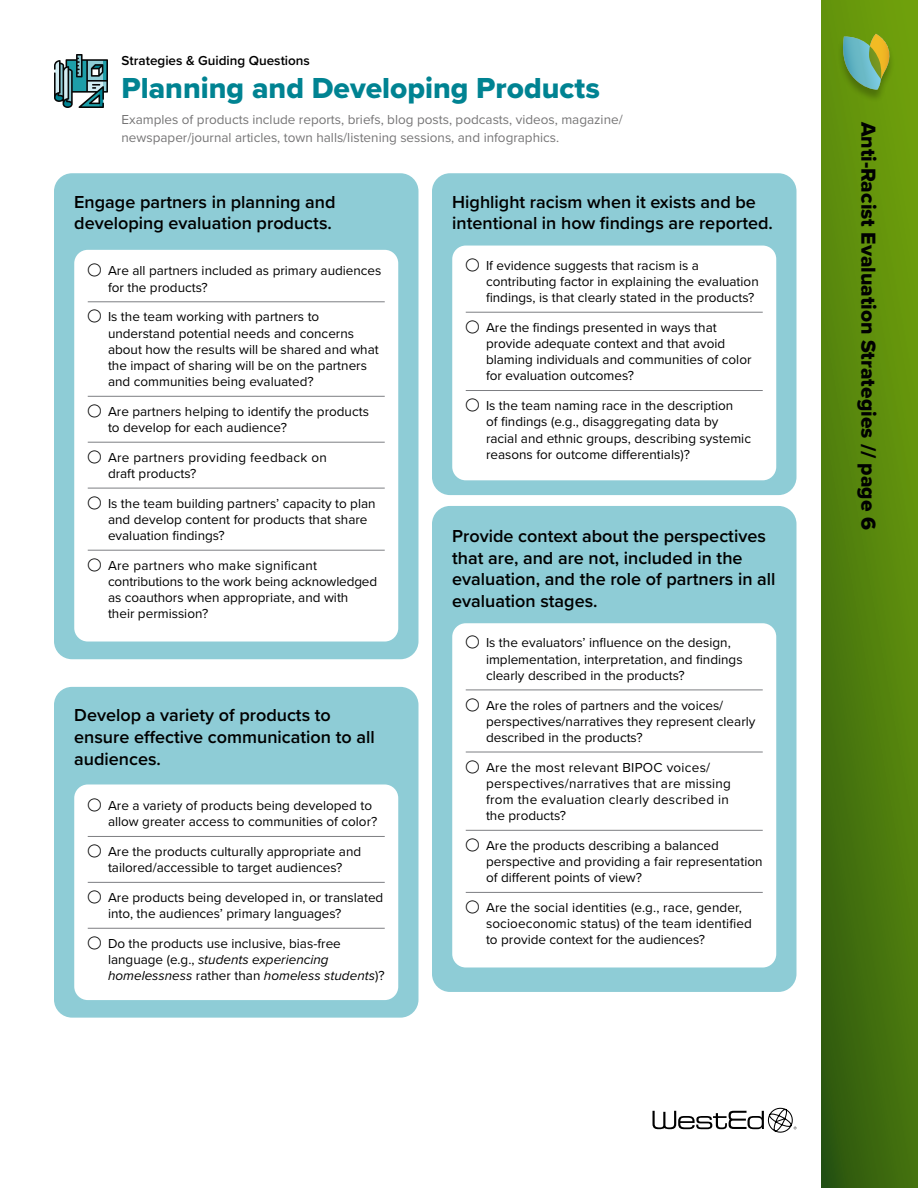
<style>
.page{position:relative;width:918px;height:1188px;background:#fff}
.page>*{position:absolute;margin:0;border:0;box-sizing:border-box;transform-origin:0 0}
.t1{font:30px "Proxima Nova Extrabld";color:#008392}
.t2{font:21px "Proxima Nova Extrabld";color:#000101}
.t3{font:600 18px/21.6px "Proxima Nova";color:#000}
.t4{font:13.5px/16.2px "Proxima Nova";color:#000}
.t5{font:13.5px/16.2px "Proxima Nova";letter-spacing:.02em;color:#000}
.t6{font:13.5px/18px "Proxima Nova";color:#767576}
.t7{font:600 13.5px "Proxima Nova";color:#000}
.s1{font-style:italic}
</style>
<div class="page">
<svg style="left:652px;top:1108px;width:144px;height:25px"></svg>
<svg style="left:822px;top:0;width:96px;height:1188px;background:#51800d"></svg>
<div style="left:837px;top:35px;width:59px;height:68px;background:#000;opacity:.25"></div>
<svg style="left:841px;top:34px;width:50px;height:56px;background:#7aa663"></svg>
<svg style="left:54px;top:54px;width:54px;height:54px"></svg>
<div style="left:54px;top:173px;width:364px;height:486px;background:#8eccd6;border-radius:18px"></div>
<div style="left:74px;top:250px;width:324px;height:392px;background:#fff;border-radius:14px"></div>
<hr style="left:88px;top:301px;width:297px;height:1px;background:#7d7e82">
<hr style="left:88px;top:396px;width:297px;height:1px;background:#7d7e82">
<hr style="left:88px;top:442px;width:297px;height:1px;background:#7d7e82">
<hr style="left:88px;top:488px;width:297px;height:1px;background:#7d7e82">
<hr style="left:88px;top:550px;width:297px;height:1px;background:#7d7e82">
<div style="left:54px;top:687px;width:364px;height:331px;background:#8eccd6;border-radius:18px"></div>
<div style="left:74px;top:784px;width:324px;height:216px;background:#fff;border-radius:14px"></div>
<hr style="left:88px;top:836px;width:297px;height:1px;background:#7d7e82">
<hr style="left:88px;top:882px;width:297px;height:1px;background:#7d7e82">
<hr style="left:88px;top:928px;width:297px;height:1px;background:#7d7e82">
<div style="left:432px;top:173px;width:364px;height:322px;background:#8eccd6;border-radius:18px"></div>
<div style="left:452px;top:246px;width:324px;height:234px;background:#fff;border-radius:14px"></div>
<hr style="left:466px;top:312px;width:297px;height:1px;background:#7d7e82">
<hr style="left:466px;top:390px;width:297px;height:1px;background:#7d7e82">
<div style="left:432px;top:506px;width:364px;height:486px;background:#8eccd6;border-radius:18px"></div>
<div style="left:452px;top:623px;width:324px;height:345px;background:#fff;border-radius:14px"></div>
<hr style="left:466px;top:690px;width:297px;height:1px;background:#7d7e82">
<hr style="left:466px;top:752px;width:297px;height:1px;background:#7d7e82">
<hr style="left:466px;top:830px;width:297px;height:1px;background:#7d7e82">
<hr style="left:466px;top:892px;width:297px;height:1px;background:#7d7e82">
<p class="t7" style="left:122px;top:50px;width:190px">Strategies &amp; Guiding Questions</p>
<h2 class="t1" style="left:122px;top:66px;width:480px">Planning and Developing Products</h2>
<p class="t6" style="left:122px;top:110px;width:503px">Examples of products include reports, briefs, blog posts, podcasts, videos, magazine/ newspaper/journal articles, town halls/listening sessions, and infographics.</p>
<h3 class="t3" style="left:74px;top:190px;width:263px">Engage partners in planning and developing evaluation products.</h3>
<p class="t4" style="left:108px;top:262px;width:275px;text-indent:-20px">• Are all partners included as primary audiences for the products?</p>
<p class="t4" style="left:108px;top:308px;width:272px;text-indent:-20px">• Is the team working with partners to understand potential needs and concerns about how the results will be shared and what the impact of sharing will be on the partners and communities being evaluated?</p>
<p class="t4" style="left:108px;top:403px;width:263px;text-indent:-20px">• Are partners helping to identify the products to develop for each audience?</p>
<p class="t5" style="left:108px;top:449px;width:220px;text-indent:-20px">• Are partners providing feedback on draft products?</p>
<p class="t4" style="left:108px;top:495px;width:269px;text-indent:-20px">• Is the team building partners’ capacity to plan and develop content for products that share evaluation findings?</p>
<p class="t4" style="left:108px;top:557px;width:271px;text-indent:-20px">• Are partners who make significant contributions to the work being acknowledged as coauthors when appropriate, and with their permission?</p>
<h3 class="t3" style="left:74px;top:704px;width:302px">Develop a variety of products to ensure effective communication to all audiences.</h3>
<p class="t4" style="left:108px;top:797px;width:271px;text-indent:-20px">• Are a variety of products being developed to allow greater access to communities of color?</p>
<p class="t4" style="left:88px;top:843px;width:275px;text-align:center">• Are the products culturally appropriate and tailored/accessible to target audiences?</p>
<p class="t4" style="left:108px;top:889px;width:277px;text-indent:-20px">• Are products being developed in, or translated into, the audiences’ primary languages?</p>
<p class="t4" style="left:108px;top:935px;width:278px;text-indent:-20px">• Do the products use inclusive, bias-free language (e.g., <span class="s1">students experiencing homelessness</span> rather than <span class="s1">homeless students</span>)?</p>
<h3 class="t3" style="left:452px;top:190px;width:322px">Highlight racism when it exists and be intentional in how findings are reported.</h3>
<p class="t4" style="left:486px;top:257px;width:274px;text-indent:-20px">• If evidence suggests that racism is a contributing factor in explaining the evaluation findings, is that clearly stated in the products?</p>
<p class="t4" style="left:486px;top:319px;width:267px;text-indent:-20px">• Are the findings presented in ways that provide adequate context and that avoid blaming individuals and communities of color for evaluation outcomes?</p>
<p class="t4" style="left:486px;top:397px;width:267px;text-indent:-20px">• Is the team naming race in the description<br>of findings (e.g., disaggregating data by racial and ethnic groups, describing systemic reasons for outcome differentials)?</p>
<h3 class="t3" style="left:452px;top:525px;width:325px">Provide context about the perspectives that are, and are not, included in the evaluation, and the role of partners in all evaluation stages.</h3>
<p class="t4" style="left:486px;top:634px;width:258px;text-indent:-20px">• Is the evaluators’ influence on the design, implementation, interpretation, and findings clearly described in the products?</p>
<p class="t4" style="left:486px;top:696px;width:271px;text-indent:-20px">• Are the roles of partners and the voices/ perspectives/narratives they represent clearly described in the products?</p>
<p class="t5" style="left:486px;top:758px;width:247px;text-indent:-20px">• Are the most relevant BIPOC voices/ perspectives/narratives that are missing from the evaluation clearly described in the products?</p>
<p class="t4" style="left:486px;top:837px;width:278px;text-indent:-20px">• Are the products describing a balanced perspective and providing a fair representation of different points of view?</p>
<p class="t4" style="left:486px;top:899px;width:267px;text-indent:-20px">• Are the social identities (e.g., race, gender, socioeconomic status) of the team identified to provide context for the audiences?</p>
<h2 class="t2" style="left:884px;top:122px;width:410px;rotate:90deg">Anti-Racist Evaluation Strategies // page 6</h2>
</div>
